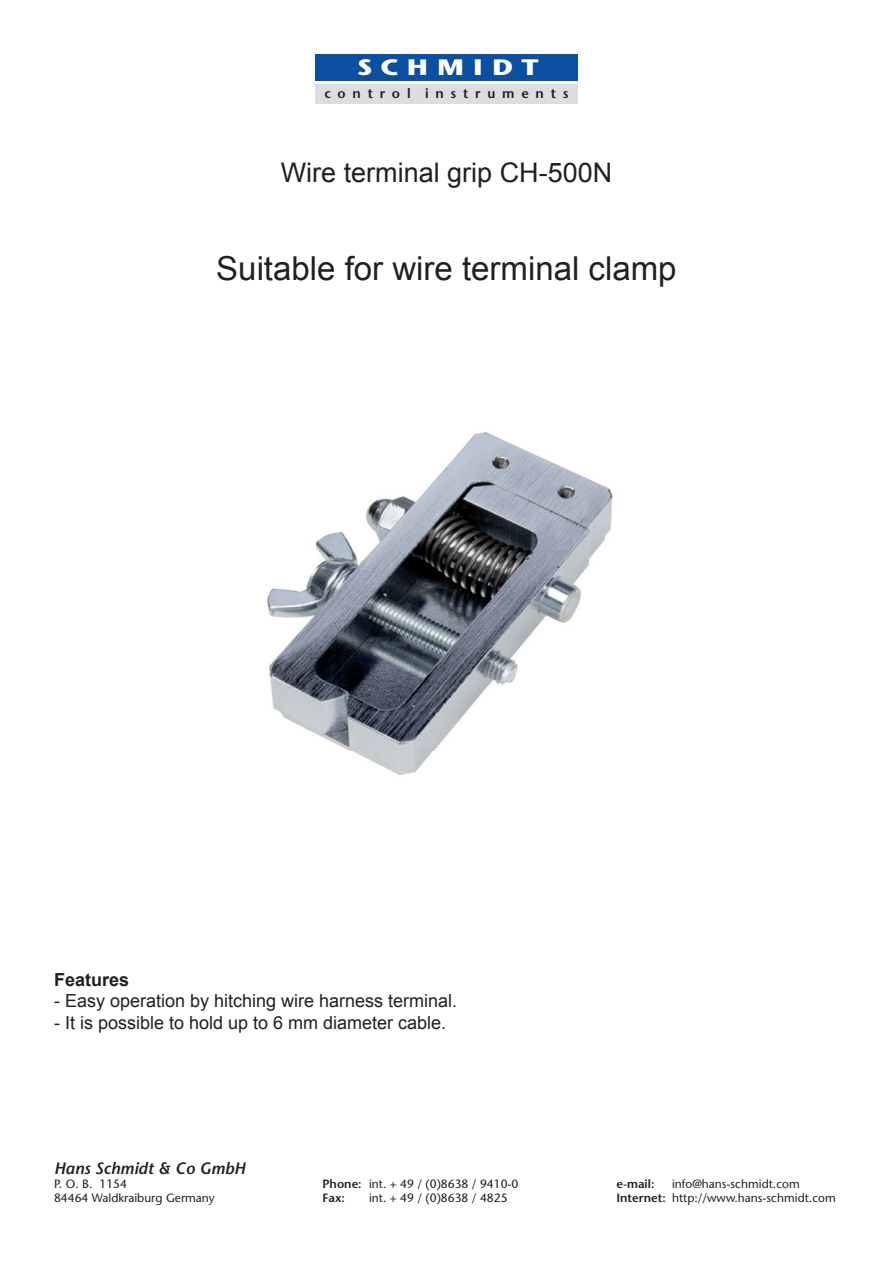
<style>
.page{position:relative;width:893px;height:1263px;background:#fff}
.page>*{position:absolute;margin:0;border:0;box-sizing:border-box;transform-origin:0 0}
.t1{font:33px "Arial";color:#231f20}
.t2{font:27px "Arial";color:#231f20}
.t3{font:700 22.35px "Stone Sans";letter-spacing:.33em;color:#fff;scale:1.22 1}
.t4{font:18px "Arial";color:#231f20}
.t5{font:700 18px "Arial";color:#231f20}
.t6{font:italic 600 16.5px "Stone Sans";color:#231f20}
.t7{font:600 13.5px "Stone Sans";letter-spacing:.5em;color:#231f20}
.t8{font:12px "Stone Sans";color:#231f20}
.t9{font:600 12px "Stone Sans";color:#231f20}
.s1{font-weight:600}
</style>
<div class="page">
<div style="left:315px;top:54px;width:263px;height:27px;background:#0a4fa2"></div>
<div style="left:315px;top:84px;width:263px;height:19px;background:#dcdddf"></div>
<img style="left:267px;top:432px;width:346px;height:344px">
<h3 class="t3" style="left:357px;top:54px;width:150px">SCHMIDT</h3>
<p class="t7" style="left:324px;top:85px;width:246px">control instruments</p>
<h2 class="t2" style="left:281px;top:155px;width:333px">Wire terminal grip CH-500N</h2>
<h1 class="t1" style="left:216px;top:246px;width:462px">Suitable for wire terminal clamp</h1>
<h3 class="t5" style="left:54px;top:967px;width:77px">Features</h3>
<h3 class="t4" style="left:54px;top:989px;width:405px">- Easy operation by hitching wire harness terminal.</h3>
<h3 class="t4" style="left:54px;top:1011px;width:394px">- It is possible to hold up to 6 mm diameter cable.</h3>
<h3 class="t6" style="left:54px;top:1158px;width:193px">Hans Schmidt &amp; Co GmbH</h3>
<p class="t8" style="left:54px;top:1177px;width:74px">P. O. B. 1154</p>
<p class="t8" style="left:322px;top:1177px;width:197px"><span class="s1">Phone:</span> int. + 49 / (0)8638 / 9410-0</p>
<p class="t9" style="left:616px;top:1176px;width:39px">e-mail:</p>
<p class="t8" style="left:672px;top:1177px;width:129px">info@hans-schmidt.com</p>
<p class="t8" style="left:54px;top:1191px;width:162px">84464 Waldkraiburg Germany</p>
<p class="t9" style="left:322px;top:1191px;width:24px">Fax:</p>
<p class="t8" style="left:369px;top:1191px;width:140px">int. + 49 / (0)8638 / 4825</p>
<p class="t8" style="left:616px;top:1191px;width:221px"><span class="s1">Internet:</span> http://www.hans-schmidt.com</p>
</div>
